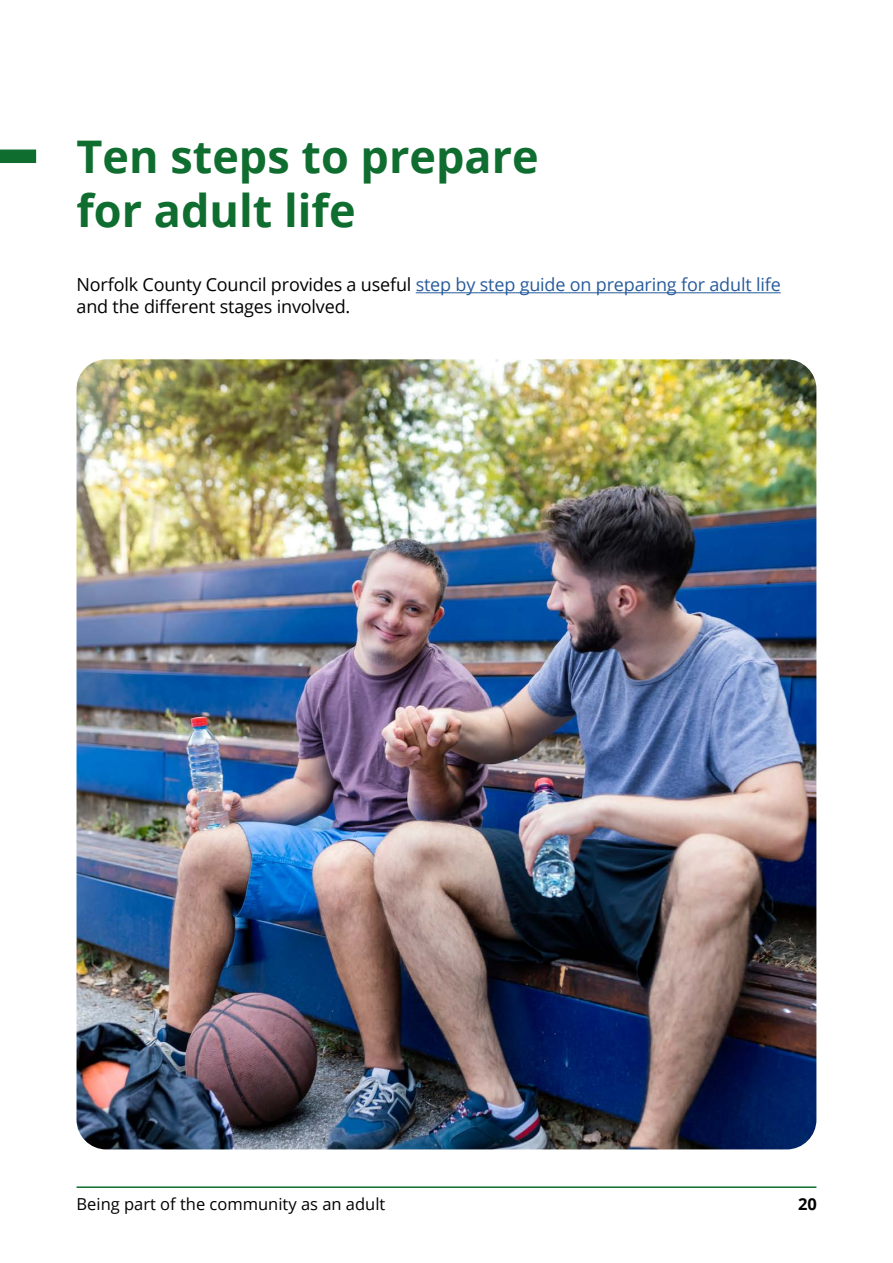
<style>
.page{position:relative;width:893px;height:1263px;background:#fff}
.page>*{position:absolute;margin:0;border:0;box-sizing:border-box;transform-origin:0 0}
.t1{font:700 45px "Open Sans";color:#0e6d2f}
.t2{font:18px/21.6px "Open Sans";letter-spacing:-.01em;color:#000}
.t3{font:16.5px "Open Sans";color:#000}
.t4{font:700 16.5px "Open Sans";color:#000}
.s1{color:#275b9b}
</style>
<div class="page">
<hr style="left:77px;top:1186px;width:739px;height:2px;background:#0e6d2f">
<hr style="left:416px;top:292px;width:365px;height:1px;background:#275b9b">
<div style="left:0;top:150px;width:36px;height:13px;background:#0e6d2f"></div>
<img style="left:77px;top:359px;width:739px;height:790px">
<h2 class="t1" style="left:77px;top:125px;width:464px">Ten steps to prepare</h2>
<h2 class="t1" style="left:77px;top:179px;width:281px">for adult life</h2>
<p class="t2" style="left:77px;top:274px;width:706px">Norfolk County Council provides a useful <span class="s1">step by step guide on preparing for adult life </span>and the different stages involved.</p>
<p class="t3" style="left:77px;top:1192px;width:310px">Being part of the community as an adult</p>
<p class="t4" style="left:798px;top:1192px;width:20px">20</p>
</div>
